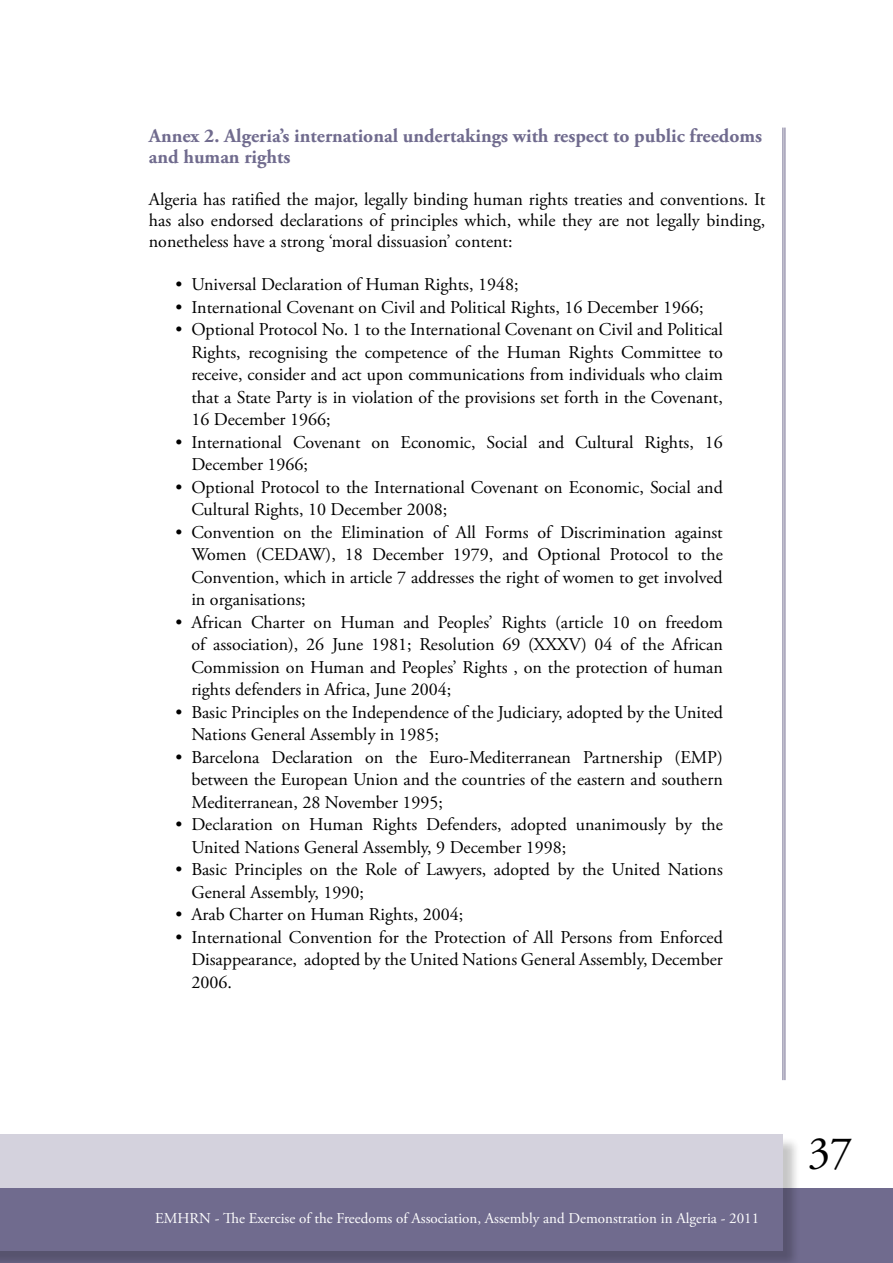
<style>
.page{position:relative;width:893px;height:1263px;background:#fff}
.page>*{position:absolute;margin:0;border:0;box-sizing:border-box;transform-origin:0 0}
.t1{font:45px "Adobe Garamond Pro";color:#000}
.t2{font:700 19.5px/21px "Adobe Garamond Pro";color:#706b8e}
.t3{font:18px/22.5px "Adobe Garamond Pro";color:#000;text-align:justify}
.t4{font:15px "Adobe Garamond Pro";color:#fff}
</style>
<div class="page">
<div style="left:0;top:1188px;width:893px;height:75px;background:#706b8e"></div>
<div style="left:0;top:1136px;width:801px;height:127px;background:#000;opacity:.75"></div>
<svg style="left:0;top:1134px;width:782px;height:117px"></svg>
<hr style="left:784px;top:128px;width:1px;height:952px;background:#706b8e">
<hr style="left:782px;top:128px;width:1px;height:952px;background:#706b8e">
<p class="t2" style="left:149px;top:125px;width:615px">Annex 2. Algeria’s international undertakings with respect to public freedoms and human rights</p>
<p class="t3" style="left:149px;top:189px;width:618px;line-height:21px">Algeria has ratified the major, legally binding human rights treaties and conventions. It has also endorsed declarations of principles which, while they are not legally binding, nonetheless have a strong ‘moral dissuasion’ content:</p>
<p class="t3" style="left:175px;top:274px;width:345px">• Universal Declaration of Human Rights, 1948;</p>
<p class="t3" style="left:175px;top:296px;width:530px">• International Covenant on Civil and Political Rights, 16 December 1966;</p>
<p class="t3" style="left:191px;top:319px;width:533px;text-indent:-16px">• Optional Protocol No. 1 to the International Covenant on Civil and Political Rights, recognising the competence of the Human Rights Committee to receive, consider and act upon communications from individuals who claim that a State Party is in violation of the provisions set forth in the Covenant, 16 December 1966;</p>
<p class="t3" style="left:191px;top:431px;width:533px;text-indent:-16px">• International Covenant on Economic, Social and Cultural Rights, 16<br>December 1966;</p>
<p class="t3" style="left:191px;top:476px;width:533px;text-indent:-16px">• Optional Protocol to the International Covenant on Economic, Social and<br>Cultural Rights, 10 December 2008;</p>
<p class="t3" style="left:191px;top:521px;width:533px;text-indent:-16px">• Convention on the Elimination of All Forms of Discrimination against Women (CEDAW), 18 December 1979, and Optional Protocol to the Convention, which in article 7 addresses the right of women to get involved in organisations;</p>
<p class="t3" style="left:191px;top:611px;width:533px;text-indent:-16px">• African Charter on Human and Peoples’ Rights (article 10 on freedom of association), 26 June 1981; Resolution 69 (XXXV) 04 of the African Commission on Human and Peoples’ Rights , on the protection of human rights defenders in Africa, June 2004;</p>
<p class="t3" style="left:191px;top:701px;width:533px;text-indent:-16px">• Basic Principles on the Independence of the Judiciary, adopted by the United<br>Nations General Assembly in 1985;</p>
<p class="t3" style="left:191px;top:746px;width:533px;text-indent:-16px">• Barcelona Declaration on the Euro-Mediterranean Partnership (EMP) between the European Union and the countries of the eastern and southern Mediterranean, 28 November 1995;</p>
<p class="t3" style="left:191px;top:814px;width:533px;text-indent:-16px">• Declaration on Human Rights Defenders, adopted unanimously by the<br>United Nations General Assembly, 9 December 1998;</p>
<p class="t3" style="left:191px;top:859px;width:533px;text-indent:-16px">• Basic Principles on the Role of Lawyers, adopted by the United Nations<br>General Assembly, 1990;</p>
<p class="t3" style="left:175px;top:904px;width:289px">• Arab Charter on Human Rights, 2004;</p>
<p class="t3" style="left:191px;top:926px;width:533px;text-indent:-16px">• International Convention for the Protection of All Persons from Enforced Disappearance, adopted by the United Nations General Assembly, December 2006.</p>
<p class="t4" style="left:155px;top:1209px;width:606px">EMHRN - The Exercise of the Freedoms of Association, Assembly and Demonstration in Algeria - 2011</p>
<h1 class="t1" style="left:808px;top:1126px;width:46px">37</h1>
</div>
